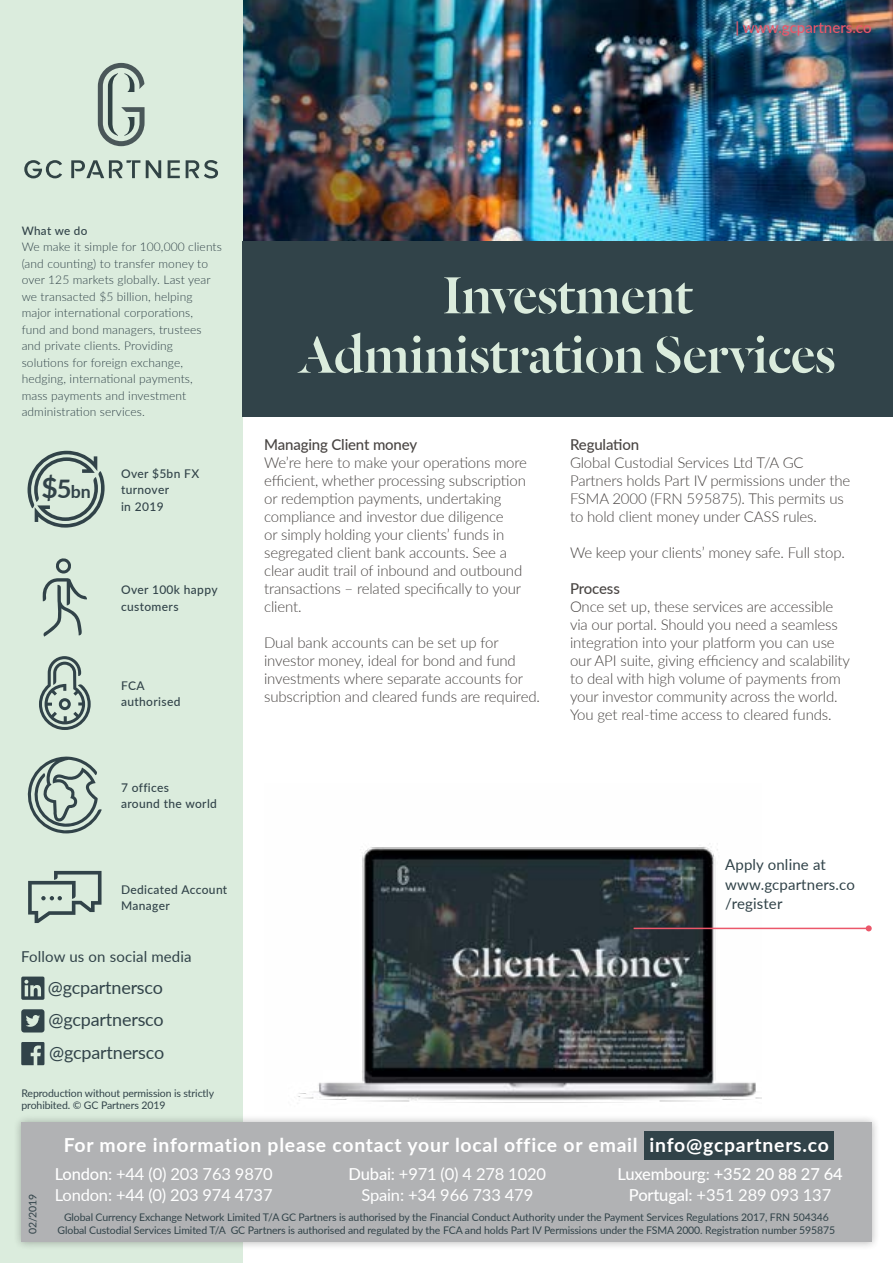
<style>
.page{position:relative;width:893px;height:1263px;background:#fff}
.page>*{position:absolute;margin:0;border:0;box-sizing:border-box;transform-origin:0 0}
.t1{font:57px/59.4px "Dala Floda Roman No.2";letter-spacing:-.01em;color:#dbecdd;text-align:center}
.t2{font:700 19.35px "Lato";letter-spacing:.04em;color:#fff}
.t3{font:18px/32.7px "Lato";letter-spacing:-.01em;color:#314349;text-align:justify}
.t4{font:700 17.7px "Lato";color:#314349}
.t5{font:16.5px/21px "Lato";letter-spacing:-.01em;color:#fff;text-align:center}
.t6{font:500 16.5px/21px "Lato";letter-spacing:-.01em;color:#fff;text-align:center}
.t7{font:500 15.15px "Lato";color:#eb576a}
.t8{font:300 15px/18px "Lato";letter-spacing:-.01em;color:#494543}
.t9{font:15px/19.5px "Lato";letter-spacing:.01em;color:#314349}
.t10{font:500 15px "Lato";letter-spacing:-.01em;color:#494543}
.t11{font:300 12px/16.5px "Lato";letter-spacing:.01em;color:#314349}
.t12{font:500 12px/16.5px "Lato";letter-spacing:.03em;color:#314349}
.t13{font:500 11.7px "Lato";letter-spacing:.025em;color:#314349}
.t14{font:10.5px/12.6px "Lato";letter-spacing:-.01em;color:#314349}
.s1{font-size:28.2px}
.s2{font-size:25.5px}
.s3{font-weight:500}
.s4{font-weight:400}
</style>
<div class="page">
<img style="left:242px;top:0;width:651px;height:242px">
<div style="left:0;top:0;width:242px;height:1263px;background:#dbecdd"></div>
<div style="left:242px;top:242px;width:651px;height:175px;background:#314349"></div>
<svg style="left:39px;top:656px;width:52px;height:74px"></svg>
<svg style="left:27px;top:756px;width:75px;height:77px"></svg>
<svg style="left:28px;top:871px;width:74px;height:52px"></svg>
<img style="left:298px;top:843px;width:463px;height:260px">
<hr style="left:634px;top:928px;width:235px;height:1px;background:#eb576a">
<svg style="left:866px;top:925px;width:6px;height:6px"></svg>
<svg style="left:28px;top:451px;width:77px;height:77px"></svg>
<svg style="left:42px;top:558px;width:45px;height:79px"></svg>
<svg style="left:186px;top:160px;width:32px;height:18px"></svg>
<svg style="left:168px;top:160px;width:12px;height:18px"></svg>
<svg style="left:146px;top:160px;width:15px;height:18px"></svg>
<svg style="left:71px;top:160px;width:69px;height:18px"></svg>
<svg style="left:24px;top:160px;width:38px;height:18px"></svg>
<svg style="left:98px;top:63px;width:47px;height:83px"></svg>
<div style="left:13px;top:1114px;width:867px;height:136px;background:#000;opacity:.28"></div>
<div style="left:21px;top:1122px;width:851px;height:120px;background:#b1b2b4"></div>
<div style="left:644px;top:1132px;width:189px;height:28px;background:#314349"></div>
<svg style="left:21px;top:976px;width:23px;height:24px"></svg>
<svg style="left:21px;top:1009px;width:23px;height:23px"></svg>
<svg style="left:21px;top:1042px;width:23px;height:23px"></svg>
<p class="t7" style="left:736px;top:17px;width:138px">| www.gcpartners.co</p>
<p class="t13" style="left:22px;top:222px;width:67px">What we do</p>
<p class="t11" style="left:22px;top:238px;width:202px">We make it simple for 100,000 clients (and counting) to transfer money to over 125 markets globally. Last year we transacted $5 billion, helping major international corporations,<br>fund and bond managers, trustees and private clients. Providing solutions for foreign exchange, hedging, international payments,<br>mass payments and investment administration services.</p>
<p class="t4" style="left:42px;top:478px;width:51px"><span class="s1">$</span><span class="s2">5</span>bn</p>
<p class="t12" style="left:121px;top:464px;width:80px">Over $5bn FX turnover<br>in 2019</p>
<p class="t12" style="left:121px;top:581px;width:98px">Over 100k happy customers</p>
<p class="t12" style="left:121px;top:676px;width:61px">FCA authorised</p>
<p class="t12" style="left:121px;top:778px;width:97px">7 offices<br>around the world</p>
<p class="t12" style="left:121px;top:880px;width:108px">Dedicated Account<br>Manager</p>
<p class="t9" style="left:21px;top:946px;width:172px">Follow us on social media</p>
<p class="t3" style="left:48px;top:970px;width:118px">@gcpartnersco @gcpartnersco @gcpartnersco</p>
<p class="t14" style="left:21px;top:1086px;width:194px">Reproduction without permission is strictly prohibited. © GC Partners 2019</p>
<h1 class="t1" style="left:300px;top:263px;width:537px">Investment<br>Administration Services</h1>
<p class="t10" style="left:264px;top:434px;width:155px">Managing Client money</p>
<p class="t8" style="left:264px;top:453px;width:264px">We’re here to make your operations more efficient, whether processing subscription or redemption payments, undertaking compliance and investor due diligence<br>or simply holding your clients’ funds in segregated client bank accounts. See a clear audit trail of inbound and outbound transactions – related specifically to your client.</p>
<p class="t8" style="left:264px;top:633px;width:277px">Dual bank accounts can be set up for investor money, ideal for bond and fund investments where separate accounts for subscription and cleared funds are required.</p>
<p class="t10" style="left:570px;top:434px;width:71px">Regulation</p>
<p class="t8" style="left:570px;top:453px;width:282px">Global Custodial Services Ltd T/A GC Partners holds Part IV permissions under the FSMA 2000 (FRN 595875). This permits us to hold client money under CASS rules.</p>
<p class="t8" style="left:570px;top:543px;width:276px">We keep your clients’ money safe. Full stop.</p>
<p class="t10" style="left:570px;top:578px;width:51px">Process</p>
<p class="t8" style="left:570px;top:597px;width:282px">Once set up, these services are accessible via our portal. Should you need a seamless integration into your platform you can use our API suite, giving efficiency and scalability to deal with high volume of payments from your investor community across the world.<br>You get real-time access to cleared funds.</p>
<p class="t9" style="left:725px;top:854px;width:131px">Apply online at www.gcpartners.co /register</p>
<p class="t14" style="left:26px;top:1234px;width:42px;rotate:-90deg">02/2019</p>
<p class="t2" style="left:64px;top:1131px;width:767px">For more information please contact your local office or email info@gcpartners.co</p>
<p class="t5" style="left:55px;top:1163px;width:220px;text-align:left"><span class="s3">London:</span> +44 (0) 203 763 9870<br>London: +44 (0) 203 974 4737</p>
<p class="t5" style="left:349px;top:1163px;width:199px"><span class="s3">Dubai:</span> +971 (0) 4 278 1020<br>Spain: +34 966 733 479</p>
<p class="t6" style="left:617px;top:1163px;width:227px">Luxembourg: +352 20 88 27 64<br>Portugal: <span class="s4">+351 289 093 137</span></p>
<p class="t14" style="left:58px;top:1211px;width:779px;text-align:center">Global Currency Exchange Network Limited T/A GC Partners is authorised by the Financial Conduct Authority under the Payment Services Regulations 2017, FRN 504346<br>Global Custodial Services Limited T/A GC Partners is authorised and regulated by the FCA and holds Part IV Permissions under the FSMA 2000. Registration number 595875</p>
</div>
